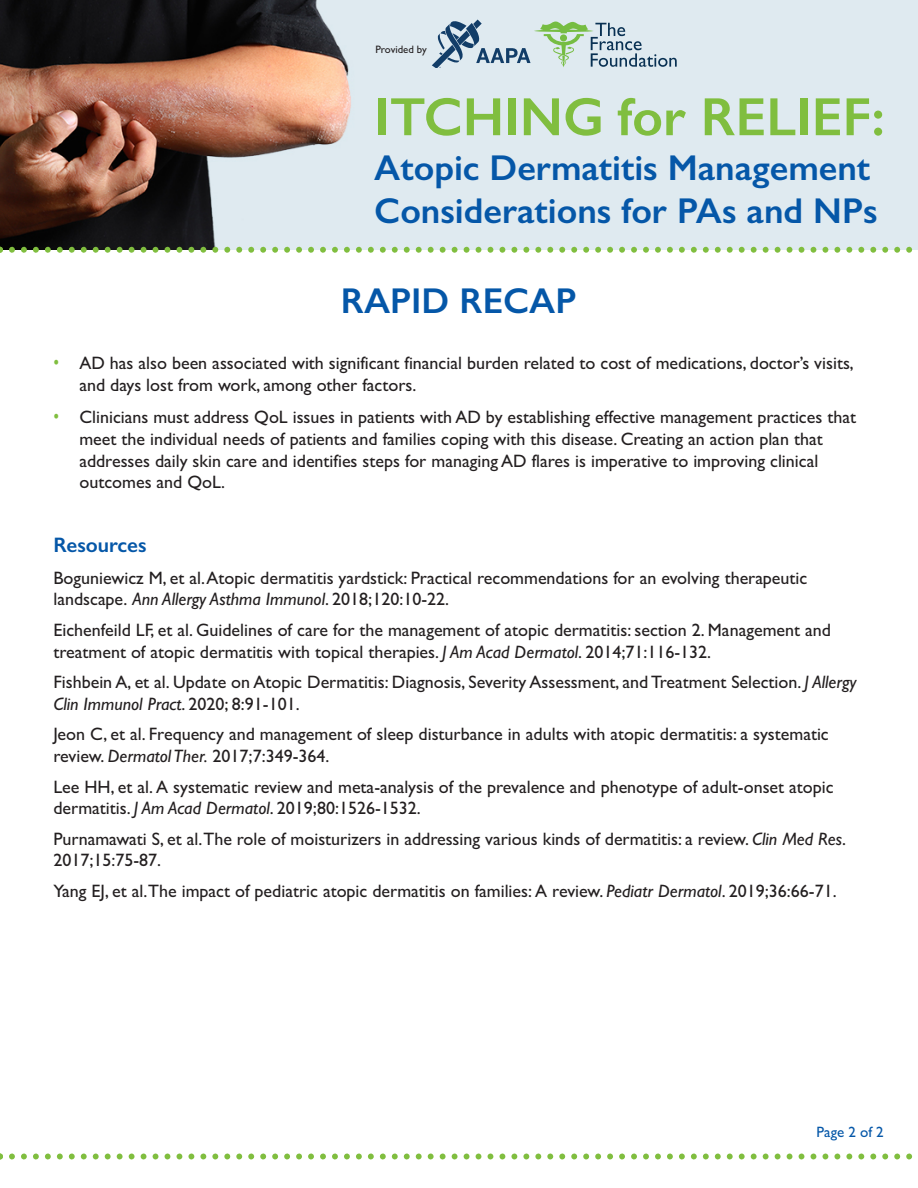
<style>
.page{position:relative;width:918px;height:1188px;background:#fff}
.page>*{position:absolute;margin:0;border:0;box-sizing:border-box;transform-origin:0 0}
.t1{font:600 54px "Gill Sans";color:#80be3f}
.t2{font:600 36px/43.2px "Gill Sans";color:#0557a8}
.t3{font:600 21px "Gill Sans";color:#0557a8}
.t4{font:18px/21.6px "Gill Sans";color:#231f20}
.t5{font:15px "Gill Sans";color:#0557a8}
.t6{font:10.8px "Gill Sans";color:#231f20}
.s1{font-family:"Arial Narrow";font-size:19.5px;color:#80be3f}
.s2{font-style:italic}
</style>
<div class="page">
<img style="left:0;top:0;width:918px;height:247px">
<svg style="left:0;top:247px;width:918px;height:6px"></svg>
<svg style="left:432px;top:20px;width:245px;height:48px;background:#b7cace"></svg>
<svg style="left:0;top:1154px;width:913px;height:6px"></svg>
<p class="t6" style="left:375px;top:46px;width:53px">Provided by</p>
<p class="t1" style="left:374px;top:98px;width:512px">ITCHING for RELIEF:</p>
<p class="t2" style="left:374px;top:150px;width:505px">Atopic Dermatitis Management<br>Considerations for PAs and NPs</p>
<p class="t2" style="left:341px;top:283px;width:237px">RAPID RECAP</p>
<p class="t4" style="left:79px;top:354px;width:776px;text-indent:-26px"><span class="s1">•</span> AD has also been associated with significant financial burden related to cost of medications, doctor’s visits, and days lost from work, among other factors.</p>
<p class="t4" style="left:79px;top:409px;width:778px;text-indent:-26px"><span class="s1">•</span> Clinicians must address QoL issues in patients with AD by establishing effective management practices that meet the individual needs of patients and families coping with this disease. Creating an action plan that addresses daily skin care and identifies steps for managing AD flares is imperative to improving clinical outcomes and QoL.</p>
<p class="t3" style="left:53px;top:538px;width:95px">Resources</p>
<p class="t4" style="left:53px;top:569px;width:755px">Boguniewicz M, et al. Atopic dermatitis yardstick: Practical recommendations for an evolving therapeutic landscape. <span class="s2">Ann Allergy Asthma Immunol</span>. 2018;120:10-22.</p>
<p class="t4" style="left:53px;top:621px;width:779px">Eichenfeild LF, et al. Guidelines of care for the management of atopic dermatitis: section 2. Management and treatment of atopic dermatitis with topical therapies. <span class="s2">J Am Acad Dermatol</span>. 2014;71:116-132.</p>
<p class="t4" style="left:53px;top:673px;width:805px">Fishbein A, et al. Update on Atopic Dermatitis: Diagnosis, Severity Assessment, and Treatment Selection. <span class="s2">J Allergy<br>Clin Immunol Pract</span>. 2020; 8:91-101.</p>
<p class="t4" style="left:53px;top:725px;width:777px">Jeon C, et al. Frequency and management of sleep disturbance in adults with atopic dermatitis: a systematic review. <span class="s2">Dermatol Ther.</span> 2017;7:349-364.</p>
<p class="t4" style="left:53px;top:778px;width:782px">Lee HH, et al. A systematic review and meta-analysis of the prevalence and phenotype of adult-onset atopic dermatitis. <span class="s2">J Am Acad Dermatol</span>. 2019;80:1526-1532.</p>
<p class="t4" style="left:53px;top:830px;width:794px">Purnamawati S, et al.The role of moisturizers in addressing various kinds of dermatitis: a review. <span class="s2">Clin Med Res</span>.<br>2017;15:75-87.</p>
<p class="t4" style="left:53px;top:882px;width:785px">Yang EJ, et al.The impact of pediatric atopic dermatitis on families: A review. <span class="s2">Pediatr Dermatol</span>. 2019;36:66-71.</p>
<p class="t5" style="left:817px;top:1127px;width:69px">Page 2 of 2</p>
</div>
